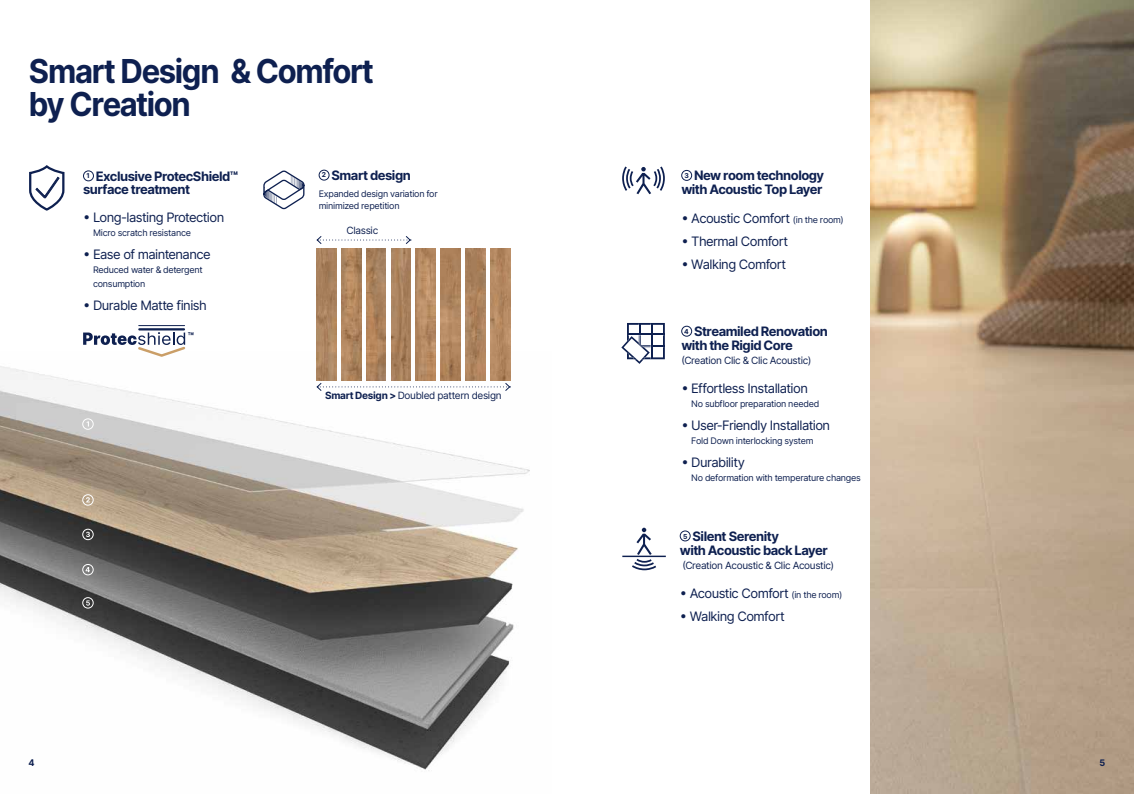
<style>
.page{position:relative;width:1134px;height:794px;background:#fff}
.page>*{position:absolute;margin:0;border:0;box-sizing:border-box;transform-origin:0 0}
.t1{font:700 33px/33px "Inter";letter-spacing:-.045em;color:#0e2050;scale:.94 1}
.t2{font:13px "Inter";letter-spacing:-.04em;color:#0e2050}
.t3{font:700 13px/14px "Inter";letter-spacing:-.04em;color:#0e2050}
.t4{font:700 10.4px "Inter";color:#0e2050;scale:.93 1}
.t5{font:10px "Inter";letter-spacing:-.035em;color:#0e2050}
.t6{font:9px/12px "Inter";letter-spacing:-.03em;color:#0e2050}
.t7{font:700 9px "Inter";color:#0e2050}
.s1{font-weight:700}
.s2{font-size:9px}
</style>
<div class="page">
<img style="left:0;top:351px;width:530px;height:420px">
<svg style="left:83px;top:332px;width:104px;height:26px"></svg>
<hr style="left:139px;top:328px;width:45px;height:2px;background:#0e2050">
<hr style="left:139px;top:325px;width:46px;height:1px;background:#0e2050">
<div style="left:186px;top:330px;width:10px;height:12px;background:#fff"></div>
<div style="left:82px;top:529px;width:12px;height:11px;border:1px solid #fff;border-radius:50%"></div>
<div style="left:82px;top:494px;width:12px;height:11px;border:1px solid #fff;border-radius:50%"></div>
<div style="left:82px;top:418px;width:12px;height:12px;border:1px solid #fff;border-radius:50%"></div>
<div style="left:82px;top:597px;width:12px;height:11px;border:1px solid #fff;border-radius:50%"></div>
<div style="left:82px;top:564px;width:12px;height:11px;border:1px solid #fff;border-radius:50%"></div>
<div style="left:319px;top:170px;width:10px;height:10px;border:1px solid #0e2050;border-radius:50%"></div>
<div style="left:681px;top:170px;width:11px;height:11px;border:1px solid #0e2050;border-radius:50%"></div>
<div style="left:681px;top:326px;width:11px;height:10px;border:1px solid #0e2050;border-radius:50%"></div>
<div style="left:680px;top:530px;width:10px;height:11px;border:1px solid #0e2050;border-radius:50%"></div>
<div style="left:83px;top:170px;width:11px;height:11px;border:1px solid #0e2050;border-radius:50%"></div>
<svg style="left:263px;top:170px;width:41px;height:39px"></svg>
<svg style="left:622px;top:166px;width:43px;height:28px"></svg>
<hr style="left:622px;top:555px;width:44px;height:2px;background:#0e2050">
<svg style="left:630px;top:528px;width:28px;height:43px"></svg>
<svg style="left:621px;top:323px;width:44px;height:41px"></svg>
<svg style="left:86px;top:532px;width:4px;height:5px"></svg>
<svg style="left:86px;top:497px;width:4px;height:5px"></svg>
<svg style="left:86px;top:600px;width:4px;height:5px"></svg>
<svg style="left:86px;top:567px;width:4px;height:5px"></svg>
<svg style="left:29px;top:165px;width:36px;height:46px"></svg>
<svg style="left:316px;top:236px;width:96px;height:8px"></svg>
<svg style="left:316px;top:382px;width:195px;height:10px"></svg>
<img style="left:871px;top:0;width:263px;height:794px">
<img style="left:316px;top:248px;width:20px;height:132px">
<img style="left:366px;top:248px;width:20px;height:132px">
<img style="left:416px;top:248px;width:20px;height:132px">
<img style="left:466px;top:248px;width:19px;height:132px">
<img style="left:341px;top:248px;width:20px;height:132px">
<img style="left:391px;top:248px;width:20px;height:132px">
<img style="left:441px;top:248px;width:20px;height:132px">
<img style="left:490px;top:248px;width:20px;height:132px">
<h1 class="t1" style="left:29px;top:54px;width:369px">Smart Design &amp; Comfort by Creation</h1>
<p class="t3" style="left:83px;top:169px;width:157px;line-height:13px"><sup>1</sup> Exclusive ProtecShield™ surface treatment</p>
<p class="t2" style="left:83px;top:207px;width:143px">• Long-lasting Protection</p>
<p class="t6" style="left:93px;top:226px;width:100px">Micro scratch resistance</p>
<p class="t2" style="left:83px;top:244px;width:129px">• Ease of maintenance</p>
<p class="t6" style="left:93px;top:262px;width:111px;line-height:14px">Reduced water &amp; detergent consumption</p>
<p class="t2" style="left:83px;top:295px;width:125px">• Durable Matte finish</p>
<p class="t4" style="left:188px;top:329px;width:8px">™</p>
<p class="t3" style="left:322px;top:168px;width:90px"><sup>2</sup> Smart design</p>
<p class="t6" style="left:319px;top:187px;width:121px">Expanded design variation for minimized repetition</p>
<p class="t5" style="left:346px;top:223px;width:33px">Classic</p>
<p class="t5" style="left:325px;top:387px;width:178px"><span class="s1">Smart Design &gt;</span> Doubled pattern design</p>
<p class="t7" style="left:28px;top:756px;width:8px">4</p>
<p class="t3" style="left:681px;top:168px;width:144px"><sup>3</sup> New room technology with Acoustic Top Layer</p>
<p class="t2" style="left:681px;top:209px;width:164px">• Acoustic Comfort <span class="s2">(in the room)</span></p>
<p class="t2" style="left:681px;top:232px;width:108px">• Thermal Comfort</p>
<p class="t2" style="left:681px;top:255px;width:106px">• Walking Comfort</p>
<p class="t3" style="left:681px;top:324px;width:148px"><sup>4</sup> Streamiled Renovation with the Rigid Core</p>
<p class="t5" style="left:681px;top:353px;width:131px">(Creation Clic &amp; Clic Acoustic)</p>
<p class="t2" style="left:681px;top:379px;width:128px">• Effortless Installation</p>
<p class="t6" style="left:691px;top:397px;width:129px">No subfloor preparation needed</p>
<p class="t2" style="left:681px;top:416px;width:150px">• User-Friendly Installation</p>
<p class="t6" style="left:691px;top:434px;width:124px">Fold Down interlocking system</p>
<p class="t2" style="left:681px;top:453px;width:65px">• Durability</p>
<p class="t6" style="left:691px;top:471px;width:171px">No deformation with temperature changes</p>
<p class="t3" style="left:680px;top:528px;width:149px"><sup>5</sup> Silent Serenity<br>with Acoustic back Layer</p>
<p class="t5" style="left:682px;top:557px;width:153px">(Creation Acoustic &amp; Clic Acoustic)</p>
<p class="t2" style="left:680px;top:583px;width:164px">• Acoustic Comfort <span class="s2">(in the room)</span></p>
<p class="t2" style="left:680px;top:606px;width:106px">• Walking Comfort</p>
<p class="t7" style="left:1099px;top:756px;width:7px">5</p>
</div>
